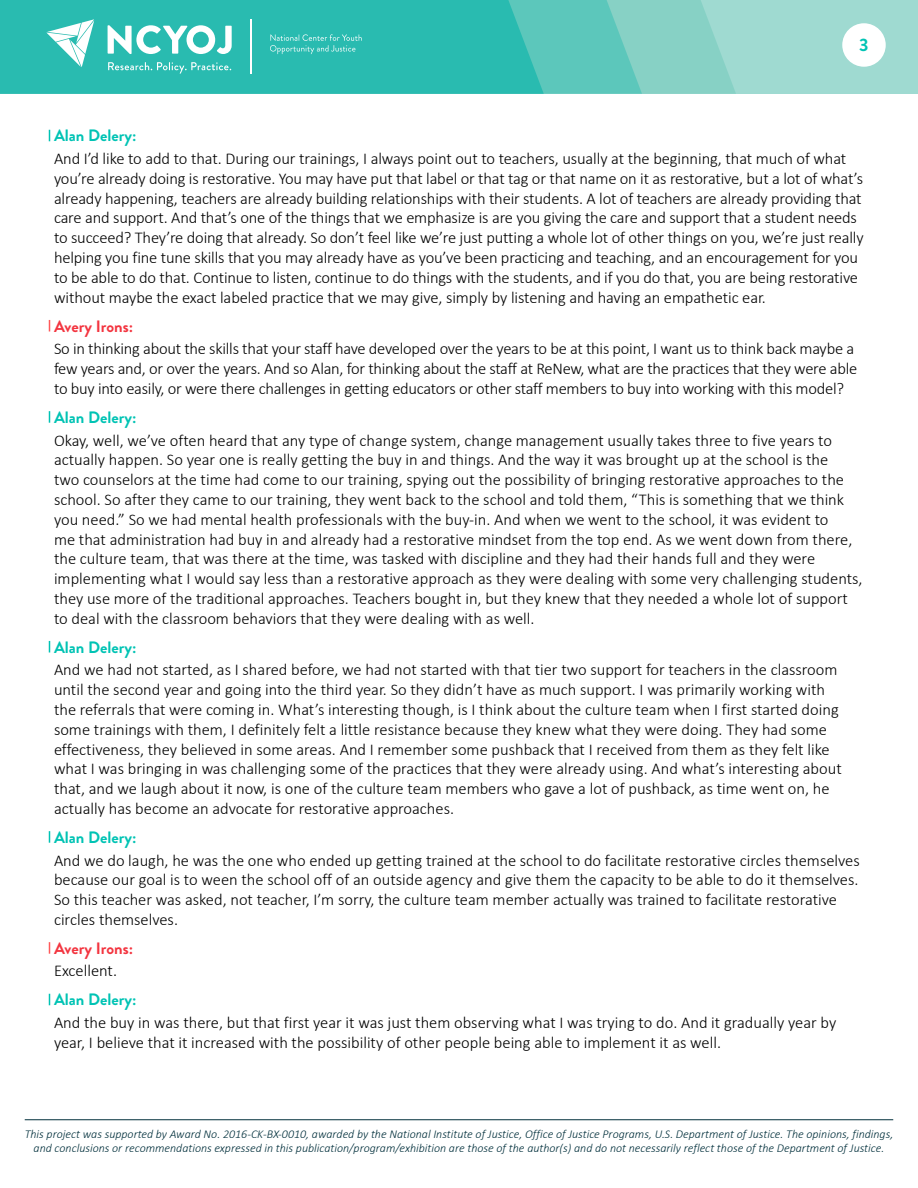
<style>
.page{position:relative;width:918px;height:1188px;background:#fff}
.page>*{position:absolute;margin:0;border:0;box-sizing:border-box;transform-origin:0 0}
.t1{font:700 18px "Brandon Grotesque";color:#00c3b4}
.t2{font:300 16.5px/19.8px "Calibri";color:#000}
.Speaker_2{font:700 16.5px "Brandon Grotesque";color:#00c3b4}
.Speaker_1{font:700 16.5px "Brandon Grotesque";color:#f33540}
.t3{font:italic 300 12px/14.4px "Calibri";color:#002f3b;text-align:center}
</style>
<div class="page">
<hr style="left:25px;top:1119px;width:868px;height:1px;background:#002f3b">
<div style="left:0;top:0;width:918px;height:94px;background:#9fdad1"></div>
<svg style="left:642px;top:0;width:94px;height:94px;fill:#87d1c5"></svg>
<svg style="left:544px;top:0;width:98px;height:94px;background:#63c8bc"></svg>
<div style="left:0;top:0;width:544px;height:94px;background:#29bbb0"></div>
<div style="left:842px;top:23px;width:44px;height:44px;background:#fff;border-radius:50%"></div>
<svg style="left:270px;top:34px;width:92px;height:20px;background:#44c3ba"></svg>
<hr style="left:250px;top:20px;width:2px;height:54px;background:#fff">
<svg style="left:46px;top:19px;width:48px;height:48px;background:#81d7d0"></svg>
<svg style="left:108px;top:62px;width:123px;height:12px"></svg>
<svg style="left:108px;top:25px;width:124px;height:29px;background:#8ddad4"></svg>
<svg style="left:49px;top:320px;width:1px;height:12px"></svg>
<svg style="left:49px;top:411px;width:1px;height:12px"></svg>
<svg style="left:49px;top:831px;width:1px;height:12px"></svg>
<svg style="left:49px;top:942px;width:1px;height:12px"></svg>
<p class="t1" style="left:859px;top:33px;width:11px">3</p>
<p class="Speaker_2" style="left:54px;top:124px;width:84px">Alan Delery:</p>
<p class="t2" style="left:54px;top:149px;width:811px">And I’d like to add to that. During our trainings, I always point out to teachers, usually at the beginning, that much of what you’re already doing is restorative. You may have put that label or that tag or that name on it as restorative, but a lot of what’s already happening, teachers are already building relationships with their students. A lot of teachers are already providing that care and support. And that’s one of the things that we emphasize is are you giving the care and support that a student needs to succeed? They’re doing that already. So don’t feel like we’re just putting a whole lot of other things on you, we’re just really helping you fine tune skills that you may already have as you’ve been practicing and teaching, and an encouragement for you to be able to do that. Continue to listen, continue to do things with the students, and if you do that, you are being restorative without maybe the exact labeled practice that we may give, simply by listening and having an empathetic ear.</p>
<p class="Speaker_1" style="left:54px;top:314px;width:81px">Avery Irons:</p>
<p class="t2" style="left:54px;top:339px;width:805px">So in thinking about the skills that your staff have developed over the years to be at this point, I want us to think back maybe a few years and, or over the years. And so Alan, for thinking about the staff at ReNew, what are the practices that they were able to buy into easily, or were there challenges in getting educators or other staff members to buy into working with this model?</p>
<p class="Speaker_2" style="left:54px;top:405px;width:84px">Alan Delery:</p>
<p class="t2" style="left:54px;top:430px;width:810px">Okay, well, we’ve often heard that any type of change system, change management usually takes three to five years to actually happen. So year one is really getting the buy in and things. And the way it was brought up at the school is the<br>two counselors at the time had come to our training, spying out the possibility of bringing restorative approaches to the school. So after they came to our training, they went back to the school and told them, “This is something that we think you need.” So we had mental health professionals with the buy-in. And when we went to the school, it was evident to<br>me that administration had buy in and already had a restorative mindset from the top end. As we went down from there, the culture team, that was there at the time, was tasked with discipline and they had their hands full and they were implementing what I would say less than a restorative approach as they were dealing with some very challenging students, they use more of the traditional approaches. Teachers bought in, but they knew that they needed a whole lot of support to deal with the classroom behaviors that they were dealing with as well.</p>
<p class="Speaker_2" style="left:54px;top:635px;width:84px">Alan Delery:</p>
<p class="t2" style="left:54px;top:660px;width:789px">And we had not started, as I shared before, we had not started with that tier two support for teachers in the classroom until the second year and going into the third year. So they didn’t have as much support. I was primarily working with the referrals that were coming in. What’s interesting though, is I think about the culture team when I first started doing some trainings with them, I definitely felt a little resistance because they knew what they were doing. They had some effectiveness, they believed in some areas. And I remember some pushback that I received from them as they felt like what I was bringing in was challenging some of the practices that they were already using. And what’s interesting about that, and we laugh about it now, is one of the culture team members who gave a lot of pushback, as time went on, he actually has become an advocate for restorative approaches.</p>
<p class="Speaker_2" style="left:54px;top:825px;width:84px">Alan Delery:</p>
<p class="t2" style="left:54px;top:850px;width:807px">And we do laugh, he was the one who ended up getting trained at the school to do facilitate restorative circles themselves because our goal is to ween the school off of an outside agency and give them the capacity to be able to do it themselves.<br>So this teacher was asked, not teacher, I’m sorry, the culture team member actually was trained to facilitate restorative circles themselves.</p>
<p class="Speaker_1" style="left:54px;top:936px;width:81px">Avery Irons:</p>
<p class="t2" style="left:54px;top:961px;width:65px">Excellent.</p>
<p class="Speaker_2" style="left:54px;top:988px;width:84px">Alan Delery:</p>
<p class="t2" style="left:54px;top:1013px;width:784px">And the buy in was there, but that first year it was just them observing what I was trying to do. And it gradually year by year, I believe that it increased with the possibility of other people being able to implement it as well.</p>
<p class="t3" style="left:25px;top:1126px;width:870px">This project was supported by Award No. 2016-CK-BX-0010, awarded by the National Institute of Justice, Office of Justice Programs, U.S. Department of Justice. The opinions, findings, and conclusions or recommendations expressed in this publication/program/exhibition are those of the author(s) and do not necessarily reflect those of the Department of Justice.</p>
</div>
